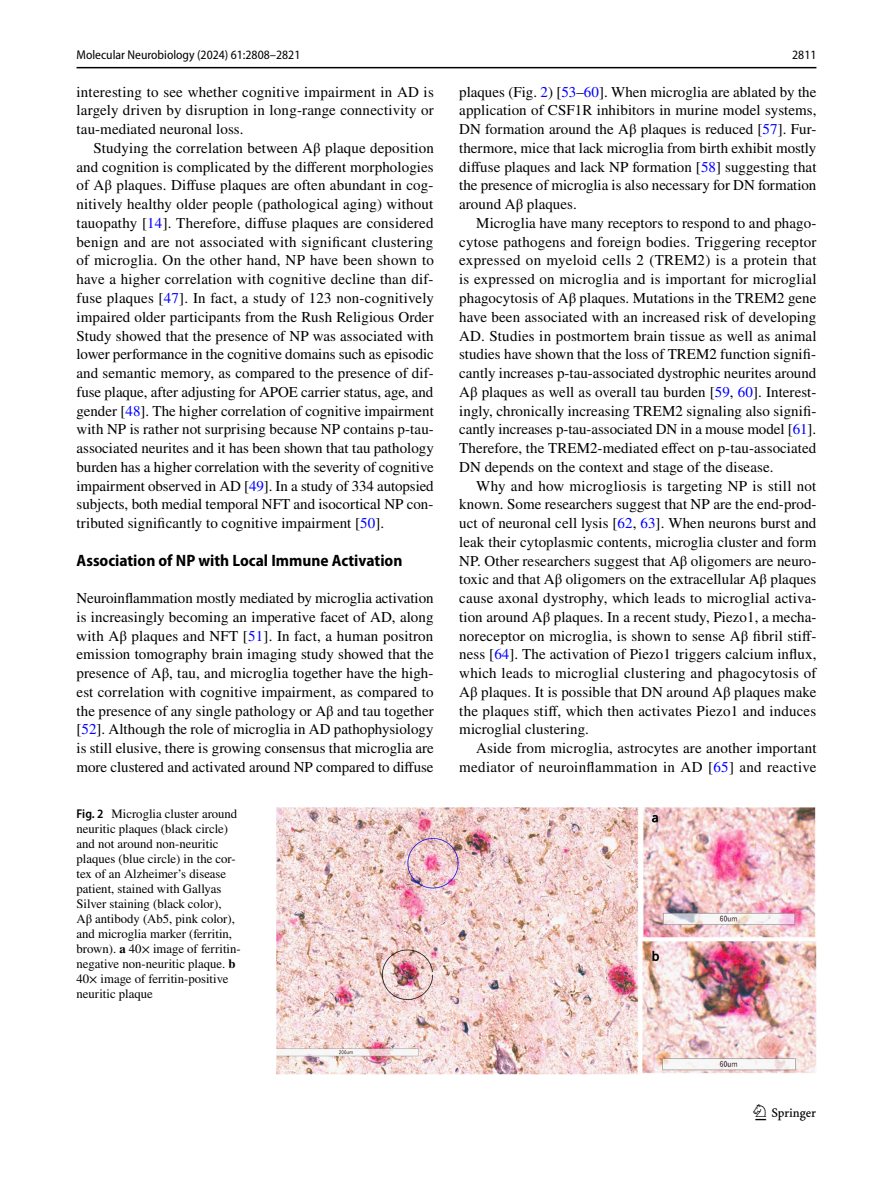
<style>
.page{position:relative;width:893px;height:1187px;background:#fff}
.page>*{position:absolute;margin:0;border:0;box-sizing:border-box;transform-origin:0 0}
.t1{font:22.5px "Springnew Regular 2";color:#000}
.t2{font:700 semi-condensed 16.5px "Myriad Pro";color:#000}
.t3{font:15px/18.8px "STIX";letter-spacing:.005em;color:#000;text-align:justify}
.t4{font:12.75px/15px "STIX";color:#000}
.t5{font:semi-condensed 12.75px "Myriad Pro";color:#000}
.s1{color:#00f}
.s2{font-family:"Myriad Pro";font-weight:600;font-stretch:semi-condensed}
.s3{font-weight:700}
</style>
<div class="page">
<hr style="left:77px;top:67px;width:739px;height:1px;background:#000">
<img style="left:276px;top:808px;width:540px;height:265px">
<p class="t5" style="left:77px;top:48px;width:225px">Molecular Neurobiology (2024) 61:2808–2821</p>
<p class="t5" style="left:792px;top:48px;width:26px">2811</p>
<p class="t3" style="left:77px;top:83px;width:359px">interesting to see whether cognitive impairment in AD is largely driven by disruption in long-range connectivity or tau-mediated neuronal loss.</p>
<p class="t3" style="left:77px;top:139px;width:359px;text-indent:17px">Studying the correlation between Aβ plaque deposition and cognition is complicated by the different morphologies of Aβ plaques. Diffuse plaques are often abundant in cog&shy;nitively healthy older people (pathological aging) without tauopathy [<span class="s1">14</span>]. Therefore, diffuse plaques are considered benign and are not associated with significant clustering of microglia. On the other hand, NP have been shown to have a higher correlation with cognitive decline than dif&shy;fuse plaques [<span class="s1">47</span>]. In fact, a study of 123 non-cognitively impaired older participants from the Rush Religious Order Study showed that the presence of NP was associated with lower performance in the cognitive domains such as episodic and semantic memory, as compared to the presence of dif&shy;fuse plaque, after adjusting for APOE carrier status, age, and gender [<span class="s1">48</span>]. The higher correlation of cognitive impairment with NP is rather not surprising because NP contains p-tau&shy;associated neurites and it has been shown that tau pathology burden has a higher correlation with the severity of cognitive impairment observed in AD [<span class="s1">49</span>]. In a study of 334 autopsied subjects, both medial temporal NFT and isocortical NP con&shy;tributed significantly to cognitive impairment [<span class="s1">50</span>].</p>
<p class="t2" style="left:77px;top:551px;width:327px">Association of NP with Local Immune Activation</p>
<p class="t3" style="left:77px;top:589px;width:359px">Neuroinflammation mostly mediated by microglia activation is increasingly becoming an imperative facet of AD, along with Aβ plaques and NFT [<span class="s1">51</span>]. In fact, a human positron emission tomography brain imaging study showed that the presence of Aβ, tau, and microglia together have the high&shy;est correlation with cognitive impairment, as compared to the presence of any single pathology or Aβ and tau together [<span class="s1">52</span>]. Although the role of microglia in AD pathophysiology is still elusive, there is growing consensus that microglia are more clustered and activated around NP compared to diffuse</p>
<p class="t4" style="left:77px;top:806px;width:166px"><span class="s2">Fig. 2</span> Microglia cluster around neuritic plaques (black circle) and not around non-neuritic plaques (blue circle) in the cor&shy;tex of an Alzheimer’s disease patient, stained with Gallyas<br>Silver staining (black color),<br>Aβ antibody (Ab5, pink color), and microglia marker (ferritin, brown). <span class="s3">a</span> 40× image of ferritin&shy;negative non-neuritic plaque. <span class="s3">b<br></span>40× image of ferritin-positive neuritic plaque</p>
<p class="t3" style="left:459px;top:83px;width:359px">plaques (Fig. <span class="s1">2</span>) [<span class="s1">53</span>–<span class="s1">60</span>]. When microglia are ablated by the application of CSF1R inhibitors in murine model systems, DN formation around the Aβ plaques is reduced [<span class="s1">57</span>]. Fur&shy;thermore, mice that lack microglia from birth exhibit mostly diffuse plaques and lack NP formation [<span class="s1">58</span>] suggesting that the presence of microglia is also necessary for DN formation around Aβ plaques.</p>
<p class="t3" style="left:459px;top:214px;width:359px;text-indent:17px">Microglia have many receptors to respond to and phago&shy;cytose pathogens and foreign bodies. Triggering receptor expressed on myeloid cells 2 (TREM2) is a protein that is expressed on microglia and is important for microglial phagocytosis of Aβ plaques. Mutations in the TREM2 gene have been associated with an increased risk of developing AD. Studies in postmortem brain tissue as well as animal studies have shown that the loss of TREM2 function signifi&shy;cantly increases p-tau-associated dystrophic neurites around Aβ plaques as well as overall tau burden [<span class="s1">59</span>, <span class="s1">60</span>]. Interest&shy;ingly, chronically increasing TREM2 signaling also signifi&shy;cantly increases p-tau-associated DN in a mouse model [<span class="s1">61</span>].<br>Therefore, the TREM2-mediated effect on p-tau-associated DN depends on the context and stage of the disease.</p>
<p class="t3" style="left:459px;top:477px;width:359px;text-indent:17px">Why and how microgliosis is targeting NP is still not known. Some researchers suggest that NP are the end-prod&shy;uct of neuronal cell lysis [<span class="s1">62</span>, <span class="s1">63</span>]. When neurons burst and leak their cytoplasmic contents, microglia cluster and form NP. Other researchers suggest that Aβ oligomers are neuro&shy;toxic and that Aβ oligomers on the extracellular Aβ plaques cause axonal dystrophy, which leads to microglial activa&shy;tion around Aβ plaques. In a recent study, Piezo1, a mecha&shy;noreceptor on microglia, is shown to sense Aβ fibril stiff&shy;ness [<span class="s1">64</span>]. The activation of Piezo1 triggers calcium influx, which leads to microglial clustering and phagocytosis of Aβ plaques. It is possible that DN around Aβ plaques make the plaques stiff, which then activates Piezo1 and induces microglial clustering.</p>
<p class="t3" style="left:459px;top:739px;width:359px;text-align:right">Aside from microglia, astrocytes are another important mediator of neuroinflammation in AD [<span class="s1">65</span>] and reactive</p>
<h1 class="t1" style="left:755px;top:1104px;width:62px">1 3</h1>
</div>
